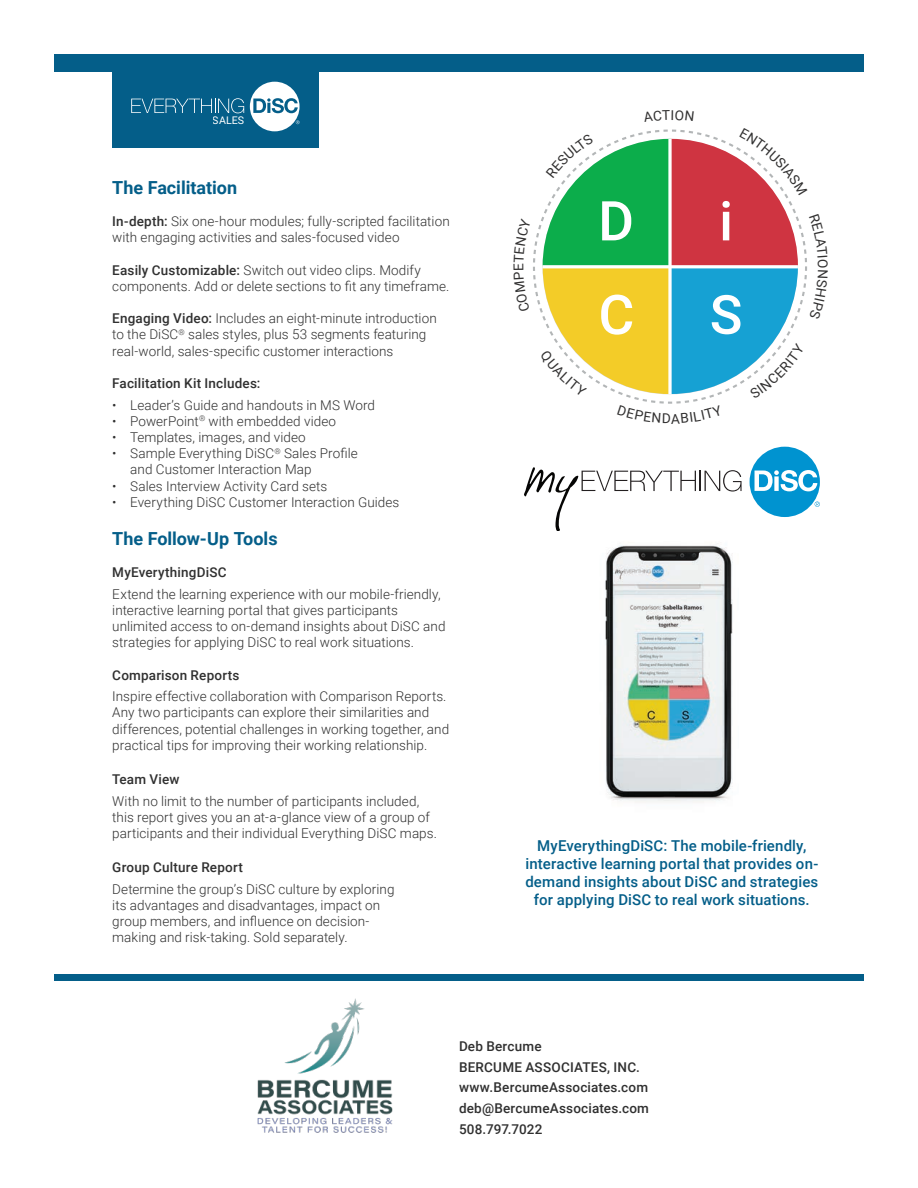
<style>
.page{position:relative;width:918px;height:1188px;background:#fff}
.page>*{position:absolute;margin:0;border:0;box-sizing:border-box;transform-origin:0 0}
.t1{font:700 18px "Roboto";color:#045e89}
.t2{font:500 15px/18px "Roboto";letter-spacing:.01em;color:#045e89;text-align:center}
.t3{font:300 13.5px/16.2px "Roboto";letter-spacing:.005em;color:#303030}
.t4{font:500 13.5px "Roboto";letter-spacing:.015em;color:#303030}
.t5{font:10.65px "Roboto";color:#fff}
.s1{font-weight:500}
</style>
<div class="page">
<div style="left:112px;top:54px;width:206px;height:94px;background:#045e89"></div>
<div style="left:54px;top:54px;width:810px;height:17px;background:#045e89"></div>
<svg style="left:131px;top:98px;width:113px;height:15px"></svg>
<svg style="left:250px;top:82px;width:50px;height:49px"></svg>
<div style="left:54px;top:974px;width:810px;height:7px;background:#045e89"></div>
<svg style="left:750px;top:447px;width:70px;height:70px"></svg>
<svg style="left:524px;top:467px;width:218px;height:64px"></svg>
<img style="left:605px;top:545px;width:128px;height:257px">
<img style="left:257px;top:998px;width:136px;height:135px">
<svg style="left:539px;top:129px;width:268px;height:270px"></svg>
<p class="t5" style="left:213px;top:113px;width:33px">SALES</p>
<p class="t1" style="left:112px;top:175px;width:127px">The Facilitation</p>
<p class="t3" style="left:112px;top:213px;width:339px"><span class="s1">In-depth:</span> Six one-hour modules; fully-scripted facilitation with engaging activities and sales-focused video</p>
<p class="t3" style="left:112px;top:261px;width:339px"><span class="s1">Easily Customizable:</span> Switch out video clips. Modify components. Add or delete sections to fit any timeframe.</p>
<p class="t3" style="left:112px;top:310px;width:326px"><span class="s1">Engaging Video:</span> Includes an eight-minute introduction to the DiSC<sup>®</sup> sales styles, plus 53 segments featuring real-world, sales-specific customer interactions</p>
<p class="t4" style="left:112px;top:374px;width:150px">Facilitation Kit Includes:</p>
<p class="t3" style="left:112px;top:396px;width:264px">• Leader’s Guide and handouts in MS Word</p>
<p class="t3" style="left:112px;top:412px;width:225px">• PowerPoint<sup>®</sup> with embedded video</p>
<p class="t3" style="left:112px;top:429px;width:195px">• Templates, images, and video</p>
<p class="t3" style="left:112px;top:445px;width:247px">• Sample Everything DiSC<sup>®</sup> Sales Profile</p>
<p class="t3" style="left:130px;top:461px;width:183px">and Customer Interaction Map</p>
<p class="t3" style="left:112px;top:477px;width:216px">• Sales Interview Activity Card sets</p>
<p class="t3" style="left:112px;top:493px;width:289px">• Everything DiSC Customer Interaction Guides</p>
<p class="t1" style="left:112px;top:526px;width:167px">The Follow-Up Tools</p>
<p class="t4" style="left:112px;top:563px;width:116px">MyEverythingDiSC</p>
<p class="t3" style="left:112px;top:585px;width:335px">Extend the learning experience with our mobile-friendly, interactive learning portal that gives participants unlimited access to on-demand insights about DiSC and strategies for applying DiSC to real work situations.</p>
<p class="t4" style="left:112px;top:665px;width:129px">Comparison Reports</p>
<p class="t3" style="left:112px;top:688px;width:338px">Inspire effective collaboration with Comparison Reports.<br>Any two participants can explore their similarities and differences, potential challenges in working together, and practical tips for improving their working relationship.</p>
<p class="t4" style="left:112px;top:770px;width:69px">Team View</p>
<p class="t3" style="left:112px;top:792px;width:326px">With no limit to the number of participants included, this report gives you an at-a-glance view of a group of participants and their individual Everything DiSC maps.</p>
<p class="t4" style="left:112px;top:858px;width:132px">Group Culture Report</p>
<p class="t3" style="left:112px;top:880px;width:284px">Determine the group’s DiSC culture by exploring its advantages and disadvantages, impact on group members, and influence on decision&shy;making and risk-taking. Sold separately.</p>
<p class="t2" style="left:525px;top:836px;width:294px">MyEverythingDiSC: The mobile-friendly, interactive learning portal that provides on&shy;demand insights about DiSC and strategies for applying DiSC to real work situations.</p>
<p class="t4" style="left:459px;top:1037px;width:84px">Deb Bercume</p>
<p class="t4" style="left:459px;top:1057px;width:183px">BERCUME ASSOCIATES, INC.</p>
<p class="t4" style="left:459px;top:1078px;width:191px">www.BercumeAssociates.com</p>
<p class="t4" style="left:459px;top:1099px;width:192px">deb@BercumeAssociates.com</p>
<p class="t4" style="left:459px;top:1119px;width:85px">508.797.7022</p>
</div>
